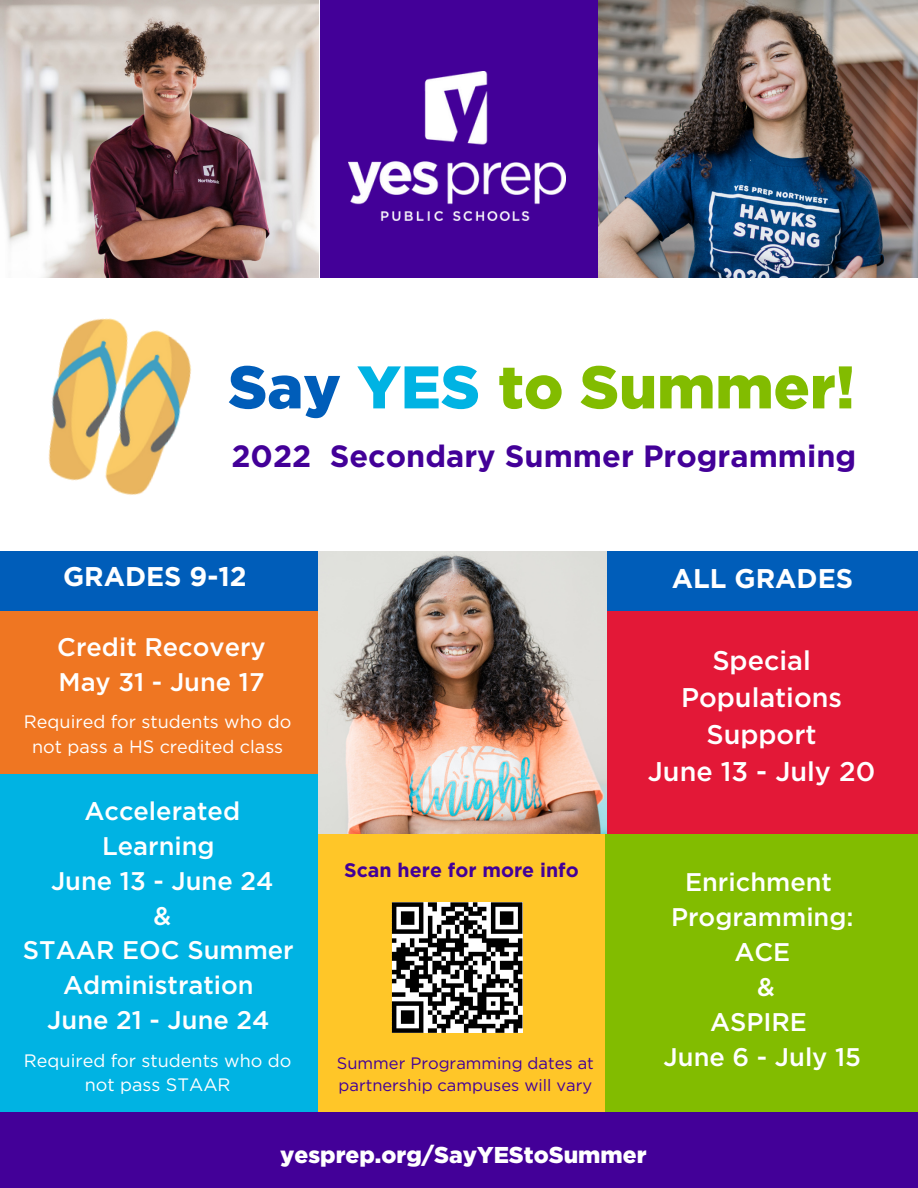
<style>
.page{position:relative;width:918px;height:1188px;background:#fff}
.page>*{position:absolute;margin:0;border:0;box-sizing:border-box;transform-origin:0 0}
.t1{font:900 60px "Gotham";color:#82bc00}
.t2{font:700 30.75px "Gotham";color:#430098}
.t3{font:500 27px/37.2px "Gotham";color:#fff;text-align:center}
.t4{font:700 27px "Gotham";color:#fff}
.t5{font:500 25.5px/34.8px "Gotham";color:#fff;text-align:center}
.t6{font:900 22.95px "Gotham";color:#fff}
.t7{font:700 19.65px "Gotham";color:#430098}
.t8{font:18px/24.8px "Gotham";color:#fff;text-align:center}
.t9{font:16.5px/22.5px "Gotham";color:#430098}
.s1{color:#005db9}
.s2{color:#00b3e3}
</style>
<div class="page">
<img style="left:0;top:0;width:318px;height:278px">
<img style="left:598px;top:0;width:320px;height:278px">
<img style="left:48px;top:318px;width:144px;height:177px">
<div style="left:318px;top:833px;width:288px;height:279px;background:#ffc628"></div>
<div style="left:605px;top:607px;width:313px;height:278px;background:#e31837"></div>
<div style="left:605px;top:551px;width:313px;height:60px;background:#005db9"></div>
<div style="left:0;top:773px;width:318px;height:339px;background:#00b3e3"></div>
<div style="left:320px;top:0;width:278px;height:278px;background:#430098"></div>
<div style="left:605px;top:834px;width:313px;height:278px;background:#82bc00"></div>
<div style="left:0;top:1112px;width:918px;height:76px;background:#430098"></div>
<img style="left:348px;top:71px;width:217px;height:150px">
<svg style="left:392px;top:902px;width:130px;height:131px;background:#747474"></svg>
<div style="left:0;top:607px;width:318px;height:167px;background:#ef7622"></div>
<div style="left:0;top:551px;width:318px;height:60px;background:#005db9"></div>
<img style="left:318px;top:551px;width:288px;height:283px">
<p class="t1" style="left:228px;top:360px;width:628px"><span class="s1">Say</span> <span class="s2">YES</span> to Summer!</p>
<p class="t2" style="left:231px;top:442px;width:626px">2022 Secondary Summer Programming</p>
<p class="t4" style="left:63px;top:564px;width:185px">GRADES 9-12</p>
<p class="t4" style="left:672px;top:567px;width:183px">ALL GRADES</p>
<p class="t5" style="left:57px;top:631px;width:210px">Credit Recovery</p>
<p class="t5" style="left:59px;top:666px;width:207px">May 31 - June 17</p>
<p class="t8" style="left:24px;top:711px;width:269px">Required for students who do not pass a HS credited class</p>
<p class="t5" style="left:84px;top:795px;width:157px">Accelerated<br>Learning</p>
<p class="t5" style="left:51px;top:865px;width:224px">June 13 - June 24</p>
<p class="t5" style="left:153px;top:900px;width:19px">&amp;</p>
<p class="t5" style="left:23px;top:934px;width:272px">STAAR EOC Summer<br>Administration</p>
<p class="t5" style="left:47px;top:1004px;width:224px">June 21 - June 24</p>
<p class="t8" style="left:24px;top:1049px;width:269px">Required for students who do not pass STAAR</p>
<p class="t7" style="left:344px;top:861px;width:236px">Scan here for more info</p>
<p class="t9" style="left:337px;top:1052px;width:259px">Summer Programming dates at partnership campuses will vary</p>
<p class="t3" style="left:681px;top:643px;width:162px">Special<br>Populations</p>
<p class="t3" style="left:706px;top:718px;width:112px">Support</p>
<p class="t3" style="left:648px;top:755px;width:229px">June 13 - July 20</p>
<p class="t5" style="left:685px;top:866px;width:148px">Enrichment</p>
<p class="t5" style="left:671px;top:901px;width:184px">Programming:</p>
<p class="t5" style="left:734px;top:936px;width:58px">ACE</p>
<p class="t5" style="left:757px;top:971px;width:19px">&amp;</p>
<p class="t5" style="left:710px;top:1006px;width:99px">ASPIRE</p>
<p class="t5" style="left:664px;top:1041px;width:199px">June 6 - July 15</p>
<p class="t6" style="left:280px;top:1145px;width:368px">yesprep.org/SayYEStoSummer</p>
</div>
